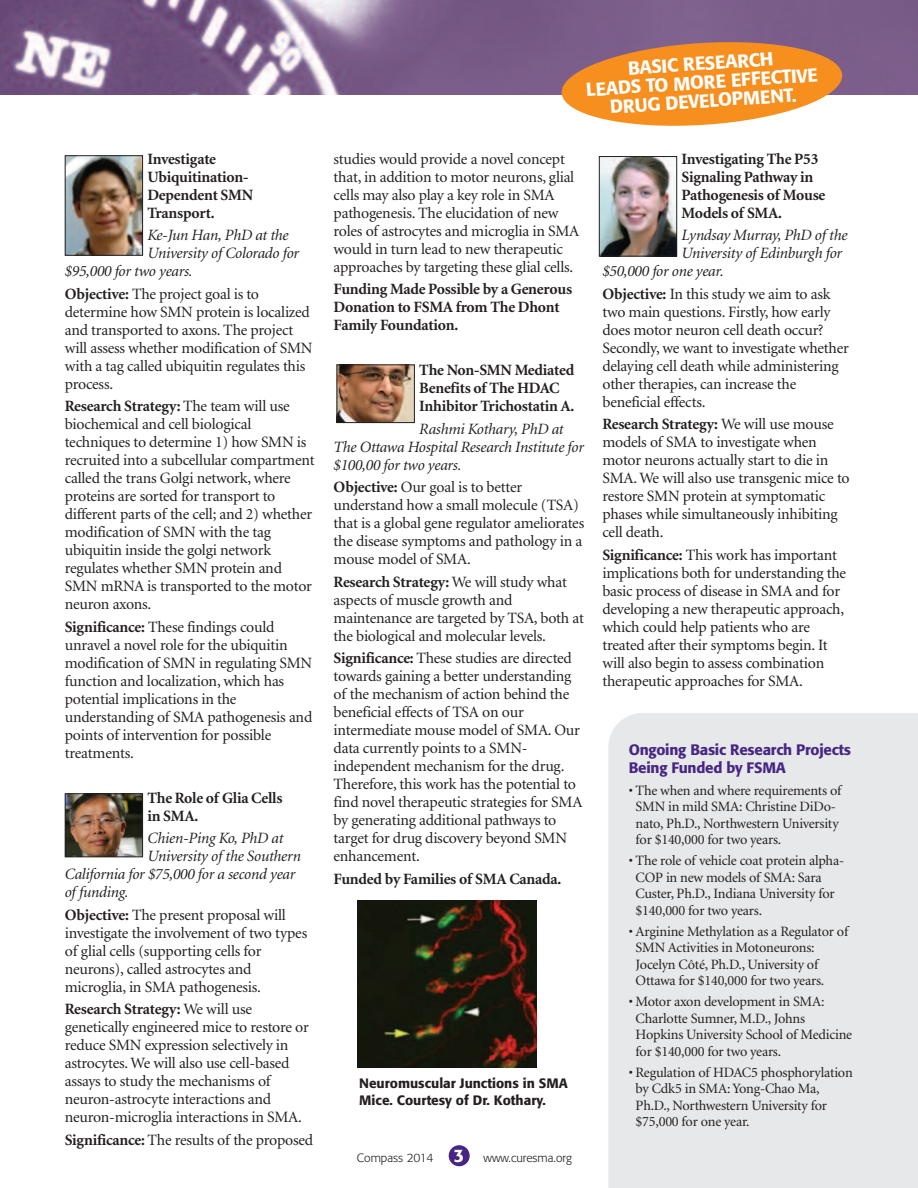
<style>
.page{position:relative;width:918px;height:1188px;background:#fff}
.page>*{position:absolute;margin:0;border:0;box-sizing:border-box;transform-origin:0 0}
.t1{font:500 18.75px/18.8px "Formata";color:#fff;text-align:center}
.t2{font:15.75px/18px "Minion";letter-spacing:-.015em;color:#231f20}
.t3{font:700 15.75px/18px "Minion";letter-spacing:-.015em;color:#231f20}
.t4{font:italic 15.75px/18px "Minion";letter-spacing:-.015em;color:#231f20}
.t5{font:500 15px/18px "Formata";letter-spacing:-.015em;color:#472683}
.t6{font:14.25px/16.5px "Minion";letter-spacing:-.015em;color:#231f20}
.t7{font:500 13.5px/17px "Formata";color:#231f20}
.t8{font:300 12px "Formata";color:#231f20}
.s1{font-weight:700}
.s2{font-weight:500;font-size:18px;color:#fff}
</style>
<div class="page">
<img style="left:0;top:0;width:918px;height:94px">
<img style="left:339px;top:366px;width:74px;height:55px">
<div style="left:337px;top:364px;width:78px;height:59px;border:1px solid #231f20"></div>
<img style="left:67px;top:795px;width:74px;height:60px">
<div style="left:65px;top:793px;width:78px;height:64px;border:1px solid #231f20"></div>
<img style="left:67px;top:157px;width:74px;height:97px">
<div style="left:65px;top:155px;width:78px;height:101px;border:1px solid #231f20"></div>
<img style="left:601px;top:158px;width:74px;height:96px">
<div style="left:599px;top:156px;width:78px;height:100px;border:1px solid #231f20"></div>
<svg style="left:560px;top:38px;width:284px;height:88px;background:#e29349"></svg>
<div style="left:608px;top:713px;width:310px;height:475px;background:#e7e8e9"></div>
<img style="left:358px;top:901px;width:179px;height:167px">
<div style="left:449px;top:1145px;width:21px;height:21px;background:#472683;border-radius:50%"></div>
<p class="t3" style="left:147px;top:151px;width:107px">Investigate<br>Ubiquitination-<br>Dependent SMN<br>Transport.</p>
<p class="t4" style="left:147px;top:228px;width:143px">Ke-Jun Han, PhD at the</p>
<p class="t4" style="left:147px;top:246px;width:153px">University of Colorado for</p>
<p class="t4" style="left:65px;top:264px;width:129px">$95,000 for two years.</p>
<p class="t2" style="left:65px;top:286px;width:249px"><span class="s1">Objective:</span> The project goal is to determine how SMN protein is localized and transported to axons. The project will assess whether modification of SMN with a tag called ubiquitin regulates this process.</p>
<p class="t2" style="left:65px;top:399px;width:251px"><span class="s1">Research Strategy:</span> The team will use biochemical and cell biological techniques to determine 1) how SMN is recruited into a subcellular compartment called the trans Golgi network, where proteins are sorted for transport to different parts of the cell; and 2) whether modification of SMN with the tag ubiquitin inside the golgi network regulates whether SMN protein and SMN mRNA is transported to the motor neuron axons.</p>
<p class="t2" style="left:65px;top:619px;width:249px"><span class="s1">Significance:</span> These findings could unravel a novel role for the ubiquitin modification of SMN in regulating SMN function and localization, which has potential implications in the understanding of SMA pathogenesis and points of intervention for possible treatments.</p>
<p class="t3" style="left:147px;top:790px;width:137px">The Role of Glia Cells in SMA.</p>
<p class="t4" style="left:147px;top:831px;width:138px">Chien-Ping Ko, PhD at</p>
<p class="t4" style="left:147px;top:849px;width:155px">University of the Southern</p>
<p class="t4" style="left:65px;top:867px;width:232px">California for $75,000 for a second year</p>
<p class="t4" style="left:65px;top:885px;width:65px">of funding.</p>
<p class="t2" style="left:65px;top:907px;width:244px"><span class="s1">Objective:</span> The present proposal will investigate the involvement of two types of glial cells (supporting cells for neurons), called astrocytes and microglia, in SMA pathogenesis.</p>
<p class="t2" style="left:65px;top:1002px;width:245px"><span class="s1">Research Strategy:</span> We will use genetically engineered mice to restore or reduce SMN expression selectively in astrocytes. We will also use cell-based assays to study the mechanisms of neuron-astrocyte interactions and neuron-microglia interactions in SMA.</p>
<p class="t2" style="left:65px;top:1132px;width:250px"><span class="s1">Significance:</span> The results of the proposed</p>
<p class="t1" style="left:584px;top:64px;width:234px;rotate:-4deg">BASIC RESEARCH<br>LEADS TO MORE EFFECTIVE<br>DRUG DEVELOPMENT.</p>
<p class="t2" style="left:334px;top:151px;width:247px">studies would provide a novel concept that, in addition to motor neurons, glial cells may also play a key role in SMA pathogenesis. The elucidation of new roles of astrocytes and microglia in SMA would in turn lead to new therapeutic approaches by targeting these glial cells.</p>
<p class="t3" style="left:334px;top:282px;width:240px">Funding Made Possible by a Generous<br>Donation to FSMA from The Dhont<br>Family Foundation.</p>
<p class="t3" style="left:419px;top:363px;width:157px">The Non-SMN Mediated<br>Benefits of The HDAC<br>Inhibitor Trichostatin A.</p>
<p class="t4" style="left:334px;top:421px;width:252px;text-indent:86px">Rashmi Kothary, PhD at<br>The Ottawa Hospital Research Institute for $100,00 for two years.</p>
<p class="t2" style="left:334px;top:480px;width:252px"><span class="s1">Objective:</span> Our goal is to better understand how a small molecule (TSA) that is a global gene regulator ameliorates the disease symptoms and pathology in a mouse model of SMA.</p>
<p class="t2" style="left:334px;top:574px;width:252px"><span class="s1">Research Strategy:</span> We will study what aspects of muscle growth and maintenance are targeted by TSA, both at the biological and molecular levels.</p>
<p class="t2" style="left:334px;top:651px;width:250px"><span class="s1">Significance:</span> These studies are directed towards gaining a better understanding of the mechanism of action behind the beneficial effects of TSA on our intermediate mouse model of SMA. Our data currently points to a SMN&shy;independent mechanism for the drug.<br>Therefore, this work has the potential to find novel therapeutic strategies for SMA by generating additional pathways to target for drug discovery beyond SMN enhancement.</p>
<p class="t3" style="left:334px;top:871px;width:229px">Funded by Families of SMA Canada.</p>
<p class="t7" style="left:359px;top:1075px;width:210px">Neuromuscular Junctions in SMA<br>Mice. Courtesy of Dr. Kothary.</p>
<p class="t8" style="left:357px;top:1153px;width:216px">Compass 2014 <span class="s2">3</span> www.curesma.org</p>
<p class="t3" style="left:682px;top:151px;width:145px">Investigating The P53<br>Signaling Pathway in<br>Pathogenesis of Mouse<br>Models of SMA.</p>
<p class="t4" style="left:682px;top:228px;width:167px">Lyndsay Murray, PhD of the</p>
<p class="t4" style="left:682px;top:246px;width:162px">University of Edinburgh for</p>
<p class="t4" style="left:602px;top:264px;width:123px">$50,000 for one year.</p>
<p class="t2" style="left:602px;top:286px;width:248px"><span class="s1">Objective:</span> In this study we aim to ask two main questions. Firstly, how early does motor neuron cell death occur?<br>Secondly, we want to investigate whether delaying cell death while administering other therapies, can increase the beneficial effects.</p>
<p class="t2" style="left:602px;top:417px;width:249px"><span class="s1">Research Strategy:</span> We will use mouse models of SMA to investigate when motor neurons actually start to die in SMA. We will also use transgenic mice to restore SMN protein at symptomatic phases while simultaneously inhibiting cell death.</p>
<p class="t2" style="left:602px;top:547px;width:245px"><span class="s1">Significance:</span> This work has important implications both for understanding the basic process of disease in SMA and for developing a new therapeutic approach, which could help patients who are treated after their symptoms begin. It will also begin to assess combination therapeutic approaches for SMA.</p>
<p class="t5" style="left:629px;top:742px;width:224px">Ongoing Basic Research Projects<br>Being Funded by FSMA</p>
<p class="t6" style="left:636px;top:783px;width:207px;text-indent:-7px">• The when and where requirements of SMN in mild SMA: Christine DiDo&shy;nato, Ph.D., Northwestern University for $140,000 for two years.</p>
<p class="t6" style="left:636px;top:853px;width:210px;text-indent:-7px">• The role of vehicle coat protein alpha-<br>COP in new models of SMA: Sara<br>Custer, Ph.D., Indiana University for $140,000 for two years.</p>
<p class="t6" style="left:636px;top:924px;width:214px;text-indent:-7px">• Arginine Methylation as a Regulator of SMN Activities in Motoneurons:<br>Jocelyn Côté, Ph.D., University of Ottawa for $140,000 for two years.</p>
<p class="t6" style="left:636px;top:994px;width:218px;text-indent:-7px">• Motor axon development in SMA:<br>Charlotte Sumner, M.D., Johns<br>Hopkins University School of Medicine for $140,000 for two years.</p>
<p class="t6" style="left:636px;top:1065px;width:219px;text-indent:-7px">• Regulation of HDAC5 phosphorylation by Cdk5 in SMA: Yong-Chao Ma,<br>Ph.D., Northwestern University for $75,000 for one year.</p>
</div>
